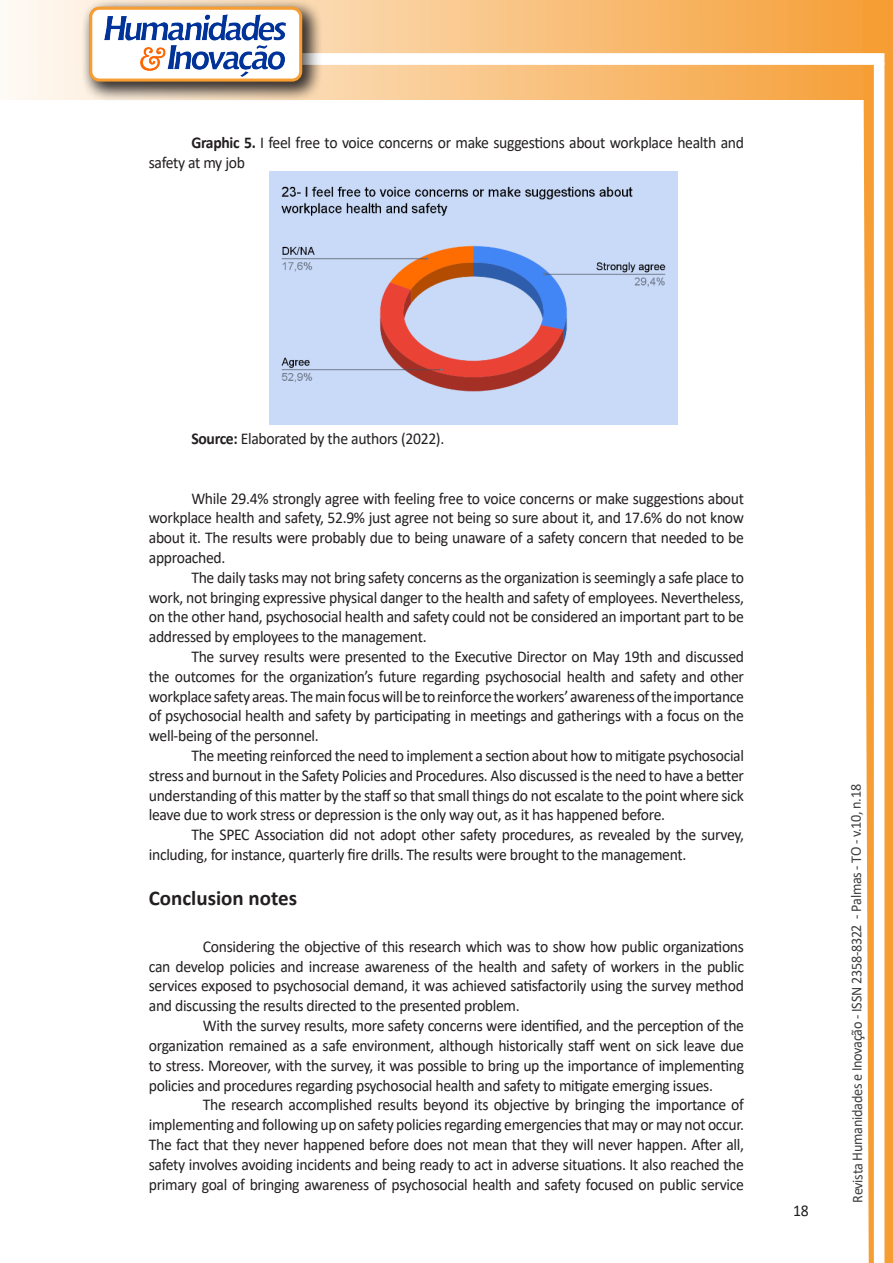
<style>
.page{position:relative;width:893px;height:1263px;background:#fff}
.page>*{position:absolute;margin:0;border:0;box-sizing:border-box;transform-origin:0 0}
.Titulo_2{font:700 21px "Calibri";color:#231f20}
.texto{font:16.5px/19.8px "Calibri";letter-spacing:-.02em;color:#231f20;text-align:justify;scale:.95 1}
.t1{font:15px "Calibri";letter-spacing:-.025em;color:#3e3e3f;scale:.95 1}
.s1{font-weight:700}
</style>
<div class="page">
<svg style="left:5px;top:0;width:858px;height:100px;background:#f9c484"></svg>
<div style="left:302px;top:53px;width:582px;height:12px;background:#fff;border:2px solid #fff"></div>
<svg style="left:863px;top:0;width:30px;height:1263px"></svg>
<div style="left:81px;top:0;width:241px;height:102px;background:#231f20;opacity:.75"></div>
<div style="left:91px;top:8px;width:210px;height:72px;background:#fff;border-radius:9px"></div>
<img style="left:104px;top:14px;width:181px;height:62px">
<div style="left:89px;top:7px;width:213px;height:75px;border:3px solid #f69e34;border-radius:9px"></div>
<img style="left:270px;top:172px;width:407px;height:252px">
<p class="texto" style="left:149px;top:133px;width:628px;text-indent:43px"><span class="s1">Graphic 5.</span> I feel free to voice concerns or make suggestions about workplace health and safety at my job</p>
<p class="texto" style="left:191px;top:428px;width:268px"><span class="s1">Source:</span> Elaborated by the authors (2022).</p>
<p class="texto" style="left:149px;top:488px;width:628px;text-indent:43px">While 29.4% strongly agree with feeling free to voice concerns or make suggestions about workplace health and safety, 52.9% just agree not being so sure about it, and 17.6% do not know about it. The results were probably due to being unaware of a safety concern that needed to be approached.</p>
<p class="texto" style="left:149px;top:567px;width:628px;text-indent:43px">The daily tasks may not bring safety concerns as the organization is seemingly a safe place to work, not bringing expressive physical danger to the health and safety of employees. Nevertheless, on the other hand, psychosocial health and safety could not be considered an important part to be addressed by employees to the management.</p>
<p class="texto" style="left:149px;top:646px;width:628px;text-indent:43px">The survey results were presented to the Executive Director on May 19th and discussed the outcomes for the organization’s future regarding psychosocial health and safety and other workplace safety areas. The main focus will be to reinforce the workers’ awareness of the importance of psychosocial health and safety by participating in meetings and gatherings with a focus on the well-being of the personnel.</p>
<p class="texto" style="left:149px;top:745px;width:628px;text-indent:43px">The meeting reinforced the need to implement a section about how to mitigate psychosocial stress and burnout in the Safety Policies and Procedures. Also discussed is the need to have a better understanding of this matter by the staff so that small things do not escalate to the point where sick leave due to work stress or depression is the only way out, as it has happened before.</p>
<p class="texto" style="left:149px;top:824px;width:628px;text-indent:43px">The SPEC Association did not adopt other safety procedures, as revealed by the survey, including, for instance, quarterly fire drills. The results were brought to the management.</p>
<p class="Titulo_2" style="left:149px;top:883px;width:150px">Conclusion notes</p>
<p class="texto" style="left:149px;top:936px;width:628px;text-indent:54px">Considering the objective of this research which was to show how public organizations can develop policies and increase awareness of the health and safety of workers in the public services exposed to psychosocial demand, it was achieved satisfactorily using the survey method and discussing the results directed to the presented problem.</p>
<p class="texto" style="left:149px;top:1015px;width:628px;text-indent:54px">With the survey results, more safety concerns were identified, and the perception of the organization remained as a safe environment, although historically staff went on sick leave due to stress. Moreover, with the survey, it was possible to bring up the importance of implementing policies and procedures regarding psychosocial health and safety to mitigate emerging issues.</p>
<p class="texto" style="left:149px;top:1094px;width:628px;text-indent:54px">The research accomplished results beyond its objective by bringing the importance of implementing and following up on safety policies regarding emergencies that may or may not occur.<br>The fact that they never happened before does not mean that they will never happen. After all, safety involves avoiding incidents and being ready to act in adverse situations. It also reached the primary goal of bringing awareness of psychosocial health and safety focused on public service</p>
<p class="texto" style="left:793px;top:1200px;width:18px">18</p>
<p class="t1" style="left:846px;top:1203px;width:442px;rotate:-90deg">Revista Humanidades e Inovação - ISSN 2358-8322 - Palmas - TO - v.10, n.18</p>
</div>
